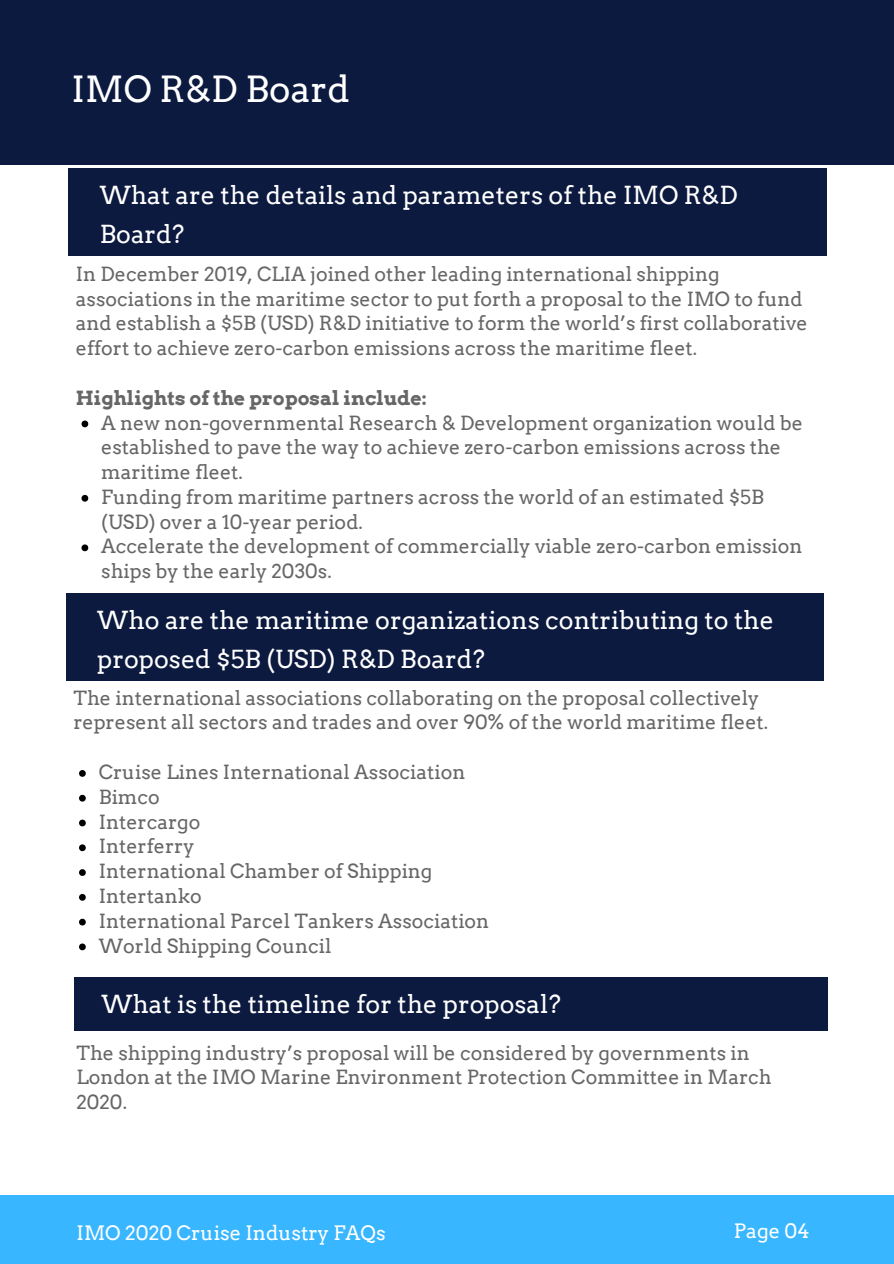
<style>
.page{position:relative;width:894px;height:1264px;background:#fff}
.page>*{position:absolute;margin:0;border:0;box-sizing:border-box;transform-origin:0 0}
.t1{font:36px "Arvo";color:#fff}
.t2{font:24.9px/39.5px "Arvo";color:#fff}
.t3{font:19.8px "Arvo";color:#fff}
.t4{font:19.5px/24.8px "Arvo";color:#666}
.t5{font:700 19.5px "Arvo";color:#666}
</style>
<div class="page">
<div style="left:0;top:0;width:893px;height:164px;background:#0c1a40"></div>
<div style="left:0;top:1195px;width:893px;height:68px;background:#38b6ff"></div>
<div style="left:69px;top:169px;width:756px;height:86px;background:#0c1a40"></div>
<svg style="left:81px;top:420px;width:7px;height:7px"></svg>
<svg style="left:81px;top:495px;width:7px;height:6px"></svg>
<svg style="left:81px;top:544px;width:7px;height:7px"></svg>
<div style="left:66px;top:593px;width:757px;height:87px;background:#0c1a40"></div>
<svg style="left:79px;top:770px;width:7px;height:6px"></svg>
<svg style="left:79px;top:794px;width:7px;height:7px"></svg>
<svg style="left:79px;top:819px;width:7px;height:7px"></svg>
<svg style="left:79px;top:844px;width:7px;height:7px"></svg>
<svg style="left:79px;top:869px;width:7px;height:7px"></svg>
<svg style="left:79px;top:894px;width:7px;height:6px"></svg>
<svg style="left:79px;top:918px;width:7px;height:7px"></svg>
<svg style="left:79px;top:943px;width:7px;height:7px"></svg>
<div style="left:75px;top:977px;width:752px;height:53px;background:#0c1a40"></div>
<h1 class="t1" style="left:72px;top:68px;width:279px">IMO R&amp;D Board</h1>
<p class="t2" style="left:100px;top:175px;width:639px">What are the details and parameters of the IMO R&amp;D<br>Board?</p>
<p class="t4" style="left:76px;top:261px;width:733px">In December 2019, CLIA joined other leading international shipping associations in the maritime sector to put forth a proposal to the IMO to fund and establish a $5B (USD) R&amp;D initiative to form the world’s first collaborative effort to achieve zero-carbon emissions across the maritime fleet.</p>
<p class="t5" style="left:76px;top:386px;width:352px">Highlights of the proposal include:</p>
<p class="t4" style="left:101px;top:410px;width:703px">A new non-governmental Research &amp; Development organization would be established to pave the way to achieve zero-carbon emissions across the maritime fleet.<br>Funding from maritime partners across the world of an estimated $5B (USD) over a 10-year period.<br>Accelerate the development of commercially viable zero-carbon emission ships by the early 2030s.</p>
<p class="t2" style="left:97px;top:600px;width:678px">Who are the maritime organizations contributing to the proposed $5B (USD) R&amp;D Board?</p>
<p class="t4" style="left:73px;top:685px;width:696px">The international associations collaborating on the proposal collectively represent all sectors and trades and over 90% of the world maritime fleet.</p>
<p class="t4" style="left:99px;top:759px;width:392px">Cruise Lines International Association<br>Bimco<br>Intercargo<br>Interferry<br>International Chamber of Shipping<br>Intertanko<br>International Parcel Tankers Association<br>World Shipping Council</p>
<p class="t2" style="left:101px;top:984px;width:461px">What is the timeline for the proposal?</p>
<p class="t4" style="left:76px;top:1040px;width:696px">The shipping industry’s proposal will be considered by governments in<br>London at the IMO Marine Environment Protection Committee in March<br>2020.</p>
<p class="t3" style="left:77px;top:1220px;width:310px">IMO 2020 Cruise Industry FAQs</p>
<p class="t3" style="left:733px;top:1218px;width:77px">Page 04</p>
</div>
